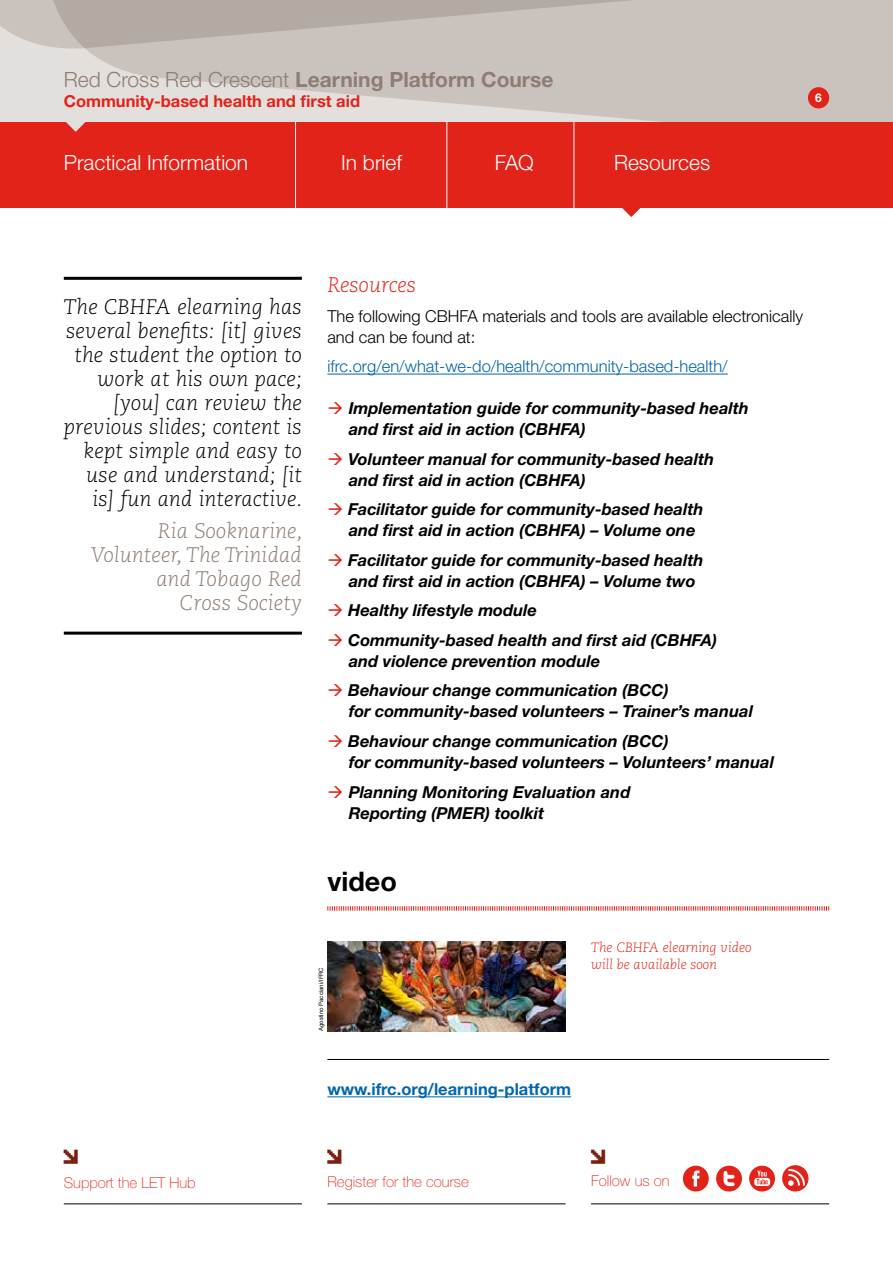
<style>
.page{position:relative;width:893px;height:1263px;background:#fff}
.page>*{position:absolute;margin:0;border:0;box-sizing:border-box;transform-origin:0 0}
.t1{font:700 27px "Helvetica Neue LT Std";color:#000}
.t2{font:italic 300 21px/24px "Caecilia LT Std";letter-spacing:.01em;color:#000;text-align:right}
.t3{font:italic 300 21px/24px "Caecilia LT Std";letter-spacing:.01em;color:#8d7d74;text-align:right}
.t4{font:700 21px "Helvetica Neue LT Std";color:#8d7d74}
.t5{font:300 21px "Helvetica Neue LT Std";color:#fff}
.t6{font:italic 300 21px "Caecilia LT Std";color:#e2231a}
.t7{font:18px "Pix Arrows";color:#7a1f10}
.t8{font:italic 700 16.5px/21px "Helvetica Neue LT Std";color:#000}
.t9{font:300 16.5px/21px "Helvetica Neue LT Std";color:#000}
.t10{font:300 16.5px "Helvetica Neue LT Std";color:#0066ac}
.t11{font:700 16.5px "Helvetica Neue LT Std";color:#e2231a}
.t12{font:700 16.5px "Helvetica Neue LT Std";color:#0066ac}
.t13{font:100 15px "Helvetica Neue LT Std";color:#e2231a}
.t14{font:italic 300 13.5px/16.2px "Caecilia LT Std";color:#e2231a}
.t15{font:700 12px "Helvetica Neue LT Std";color:#fff}
.t16{font:6px "Helvetica Neue LT Std";color:#000}
.s1{font-weight:300}
.s2{color:#e2231a}
</style>
<div class="page">
<svg style="left:0;top:0;width:33px;height:59px;background:#d3cec9"></svg>
<svg style="left:33px;top:0;width:860px;height:122px;background:#cbc4bf"></svg>
<div style="left:0;top:122px;width:893px;height:85px;background:#e2231a"></div>
<svg style="left:614px;top:207px;width:34px;height:10px"></svg>
<hr style="left:327px;top:374px;width:401px;height:1px;background:#0066ac">
<svg style="left:58px;top:115px;width:35px;height:17px"></svg>
<div style="left:808px;top:87px;width:21px;height:21px;background:#e2231a;border-radius:50%"></div>
<hr style="left:295px;top:122px;width:1px;height:86px;background:#fff">
<hr style="left:446px;top:122px;width:1px;height:86px;background:#fff">
<hr style="left:574px;top:122px;width:1px;height:86px;background:#fff">
<hr style="left:64px;top:277px;width:238px;height:3px;background:#000">
<hr style="left:64px;top:632px;width:238px;height:3px;background:#000">
<hr style="left:64px;top:1203px;width:238px;height:1px;background:#000">
<hr style="left:327px;top:1203px;width:239px;height:1px;background:#000">
<hr style="left:591px;top:1203px;width:238px;height:1px;background:#000">
<svg style="left:716px;top:1166px;width:26px;height:25px"></svg>
<svg style="left:683px;top:1166px;width:26px;height:25px"></svg>
<div style="left:782px;top:1165px;width:26px;height:26px;background:#e2231a;border-radius:50%"></div>
<svg style="left:788px;top:1168px;width:18px;height:19px"></svg>
<svg style="left:749px;top:1166px;width:26px;height:25px"></svg>
<img style="left:327px;top:942px;width:239px;height:89px">
<hr style="left:327px;top:1096px;width:244px;height:1px;background:#0066ac">
<svg style="left:327px;top:906px;width:503px;height:5px"></svg>
<hr style="left:327px;top:1059px;width:502px;height:1px;background:#000">
<p class="t4" style="left:64px;top:67px;width:491px"><span class="s1">Red Cross Red Crescent</span> Learning Platform Course</p>
<p class="t11" style="left:64px;top:91px;width:298px">Community-based health and first aid</p>
<p class="t5" style="left:64px;top:149px;width:186px">Practical Information</p>
<p class="t5" style="left:341px;top:149px;width:62px">In brief</p>
<p class="t5" style="left:495px;top:149px;width:40px">FAQ</p>
<p class="t5" style="left:614px;top:149px;width:98px">Resources</p>
<p class="t15" style="left:815px;top:90px;width:8px">6</p>
<p class="t2" style="left:64px;top:295px;width:240px">The CBHFA elearning has several benefits: [it] gives the student the option to work at his own pace; [you] can review the previous slides; content is kept simple and easy to use and understand; [it is] fun and interactive.</p>
<p class="t3" style="left:91px;top:520px;width:213px">Ria Sooknarine,<br>Volunteer, The Trinidad and Tobago Red<br>Cross Society</p>
<p class="t6" style="left:327px;top:273px;width:90px">Resources</p>
<p class="t9" style="left:327px;top:305px;width:477px">The following CBHFA materials and tools are available electronically and can be found at:</p>
<p class="t10" style="left:327px;top:356px;width:402px">ifrc.org/en/what-we-do/health/community-based-health/</p>
<p class="t8" style="left:349px;top:398px;width:402px;text-indent:-21px"><span class="s2">→</span> Implementation guide for community-based health and first aid in action (CBHFA)</p>
<p class="t8" style="left:349px;top:448px;width:367px;text-indent:-21px"><span class="s2">→</span> Volunteer manual for community-based health and first aid in action (CBHFA)</p>
<p class="t8" style="left:349px;top:499px;width:356px;text-indent:-21px"><span class="s2">→</span> Facilitator guide for community-based health and first aid in action (CBHFA) – Volume one</p>
<p class="t8" style="left:349px;top:549px;width:356px;text-indent:-21px"><span class="s2">→</span> Facilitator guide for community-based health and first aid in action (CBHFA) – Volume two</p>
<p class="t8" style="left:327px;top:600px;width:211px"><span class="s2">→</span> Healthy lifestyle module</p>
<p class="t8" style="left:349px;top:629px;width:370px;text-indent:-21px"><span class="s2">→</span> Community-based health and first aid (CBHFA) and violence prevention module</p>
<p class="t8" style="left:349px;top:680px;width:406px;text-indent:-21px"><span class="s2">→</span> Behaviour change communication (BCC)<br>for community-based volunteers – Trainer’s manual</p>
<p class="t8" style="left:349px;top:730px;width:427px;text-indent:-21px"><span class="s2">→</span> Behaviour change communication (BCC)<br>for community-based volunteers – Volunteers’ manual</p>
<p class="t8" style="left:349px;top:781px;width:283px;text-indent:-21px"><span class="s2">→</span> Planning Monitoring Evaluation and<br>Reporting (PMER) toolkit</p>
<h1 class="t1" style="left:327px;top:865px;width:71px">video</h1>
<p class="t16" style="left:317px;top:1031px;width:65px;rotate:-90deg">Agostino Pacciani/IFRC</p>
<p class="t14" style="left:591px;top:940px;width:162px">The CBHFA elearning video will be available soon</p>
<p class="t12" style="left:327px;top:1079px;width:245px">www.ifrc.org/learning-platform</p>
<p class="t7" style="left:64px;top:1147px;width:20px">d</p>
<p class="t7" style="left:327px;top:1147px;width:20px">d</p>
<p class="t7" style="left:591px;top:1147px;width:20px">d</p>
<p class="t13" style="left:64px;top:1173px;width:133px">Support the LET Hub</p>
<p class="t13" style="left:327px;top:1172px;width:143px">Register for the course</p>
<p class="t13" style="left:591px;top:1172px;width:80px">Follow us on</p>
</div>
